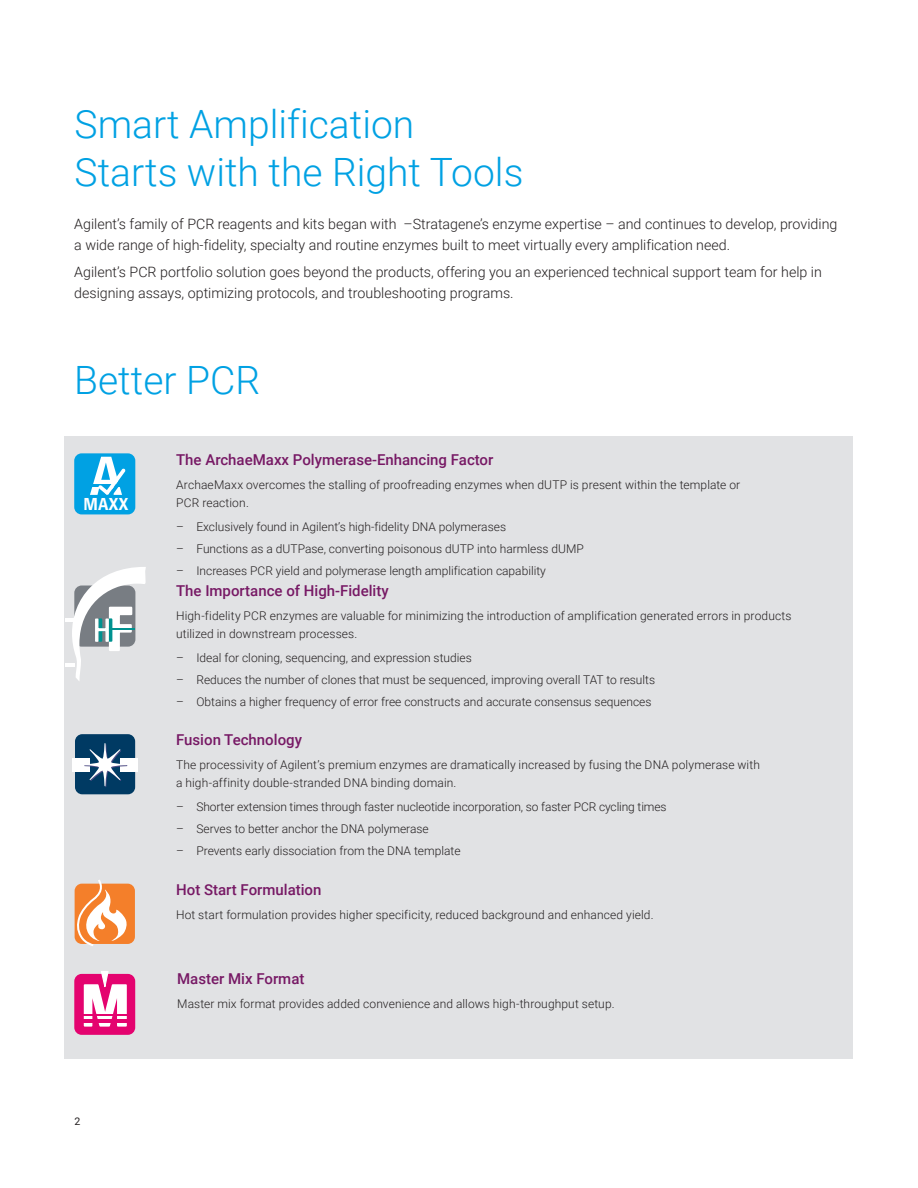
<style>
.page{position:relative;width:918px;height:1188px;background:#fff}
.page>*{position:absolute;margin:0;border:0;box-sizing:border-box;transform-origin:0 0}
.t1{font:300 39px/48px "Roboto";color:#00a1e3}
.t2{font:700 17.1px "Agilent Condensed CFF";color:#fff}
.t3{font:500 15px "Roboto";color:#771965}
.t4{font:300 14.25px/21px "Roboto";color:#231f20}
.t5{font:300 12px/18px "Roboto";color:#231f20}
.t6{font:10.5px "Roboto";color:#231f20}
</style>
<div class="page">
<div style="left:65px;top:436px;width:788px;height:622px;background:#e1e2e4"></div>
<div style="left:74px;top:453px;width:61px;height:61px;background:#00a1e3;border-radius:7px"></div>
<svg style="left:90px;top:457px;width:36px;height:38px"></svg>
<svg style="left:65px;top:567px;width:81px;height:114px"></svg>
<div style="left:75px;top:734px;width:60px;height:60px;background:#003a63;border-radius:7px"></div>
<div style="left:72px;top:758px;width:17px;height:14px;background:#fff"></div>
<div style="left:121px;top:758px;width:17px;height:14px;background:#fff"></div>
<svg style="left:84px;top:743px;width:43px;height:44px"></svg>
<div style="left:74px;top:974px;width:61px;height:61px;background:#e4036f;border-radius:7px"></div>
<svg style="left:83px;top:971px;width:45px;height:56px"></svg>
<hr style="left:79px;top:1020px;width:52px;height:3px;background:#e4036f">
<hr style="left:79px;top:1014px;width:52px;height:2px;background:#e4036f">
<div style="left:75px;top:884px;width:60px;height:60px;background:#f47f2a;border-radius:7px"></div>
<svg style="left:75px;top:880px;width:53px;height:66px"></svg>
<h1 class="t1" style="left:75px;top:98px;width:450px">Smart Amplification<br>Starts with the Right Tools</h1>
<p class="t4" style="left:74px;top:213px;width:765px">Agilent’s family of PCR reagents and kits began with –Stratagene’s enzyme expertise – and continues to develop, providing a wide range of high-fidelity, specialty and routine enzymes built to meet virtually every amplification need.</p>
<p class="t4" style="left:74px;top:261px;width:749px">Agilent’s PCR portfolio solution goes beyond the products, offering you an experienced technical support team for help in designing assays, optimizing protocols, and troubleshooting programs.</p>
<h1 class="t1" style="left:74px;top:355px;width:187px">Better PCR</h1>
<h2 class="t2" style="left:83px;top:491px;width:46px">MAXX</h2>
<p class="t6" style="left:75px;top:1114px;width:7px">2</p>
<p class="t3" style="left:176px;top:449px;width:319px">The ArchaeMaxx Polymerase-Enhancing Factor</p>
<p class="t5" style="left:176px;top:475px;width:566px">ArchaeMaxx overcomes the stalling of proofreading enzymes when dUTP is present within the template or<br>PCR reaction.</p>
<p class="t5" style="left:176px;top:517px;width:331px">– Exclusively found in Agilent’s high-fidelity DNA polymerases</p>
<p class="t5" style="left:176px;top:539px;width:409px">– Functions as a dUTPase, converting poisonous dUTP into harmless dUMP</p>
<p class="t5" style="left:176px;top:561px;width:371px">– Increases PCR yield and polymerase length amplification capability</p>
<p class="t3" style="left:176px;top:580px;width:214px">The Importance of High-Fidelity</p>
<p class="t5" style="left:176px;top:606px;width:617px">High-fidelity PCR enzymes are valuable for minimizing the introduction of amplification generated errors in products utilized in downstream processes.</p>
<p class="t5" style="left:176px;top:648px;width:297px">– Ideal for cloning, sequencing, and expression studies</p>
<p class="t5" style="left:176px;top:670px;width:481px">– Reduces the number of clones that must be sequenced, improving overall TAT to results</p>
<p class="t5" style="left:176px;top:692px;width:477px">– Obtains a higher frequency of error free constructs and accurate consensus sequences</p>
<p class="t3" style="left:176px;top:730px;width:127px">Fusion Technology</p>
<p class="t5" style="left:176px;top:756px;width:585px">The processivity of Agilent’s premium enzymes are dramatically increased by fusing the DNA polymerase with a high-affinity double-stranded DNA binding domain.</p>
<p class="t5" style="left:176px;top:798px;width:492px">– Shorter extension times through faster nucleotide incorporation, so faster PCR cycling times</p>
<p class="t5" style="left:176px;top:819px;width:254px">– Serves to better anchor the DNA polymerase</p>
<p class="t5" style="left:176px;top:841px;width:286px">– Prevents early dissociation from the DNA template</p>
<p class="t3" style="left:176px;top:879px;width:147px">Hot Start Formulation</p>
<p class="t5" style="left:176px;top:905px;width:479px">Hot start formulation provides higher specificity, reduced background and enhanced yield.</p>
<p class="t3" style="left:177px;top:968px;width:129px">Master Mix Format</p>
<p class="t5" style="left:177px;top:995px;width:439px">Master mix format provides added convenience and allows high-throughput setup.</p>
</div>
